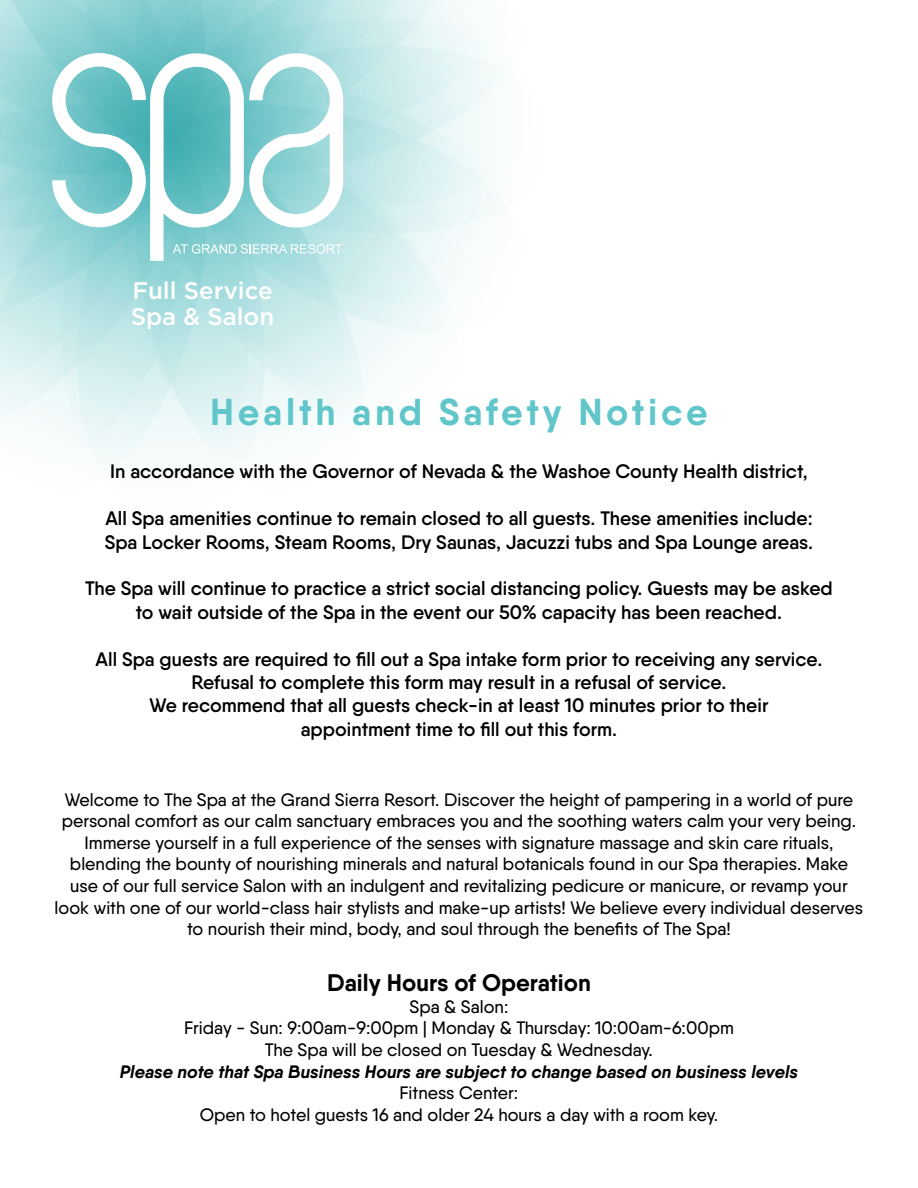
<style>
.page{position:relative;width:918px;height:1188px;background:#fff}
.page>*{position:absolute;margin:0;border:0;box-sizing:border-box;transform-origin:0 0}
.t1{font:700 37.5px "Qanelas Soft";letter-spacing:.1em;color:#60c6c9}
.t2{font:700 24px "Qanelas Soft";color:#000}
.t3{font:500 24px/26.2px "Gotham";color:#fff}
.t4{font:600 19.5px/23.4px "Qanelas Soft";color:#000;text-align:center}
.t5{font:500 18px/21.6px "Qanelas Soft";color:#000;text-align:center}
.t6{font:italic 700 18px "Qanelas Soft";color:#000}
</style>
<div class="page">
<svg style="left:347px;top:332px;width:68px;height:69px"></svg>
<svg style="left:443px;top:0;width:53px;height:78px"></svg>
<svg style="left:443px;top:78px;width:53px;height:225px"></svg>
<svg style="left:189px;top:332px;width:158px;height:127px"></svg>
<svg style="left:0;top:332px;width:189px;height:133px"></svg>
<svg style="left:0;top:0;width:443px;height:332px;background:#abdddf"></svg>
<h2 class="t3" style="left:131px;top:277px;width:145px">Full Service<br>Spa &amp; Salon</h2>
<h1 class="t1" style="left:210px;top:389px;width:499px">Health and Safety Notice</h1>
<p class="t4" style="left:110px;top:460px;width:699px">In accordance with the Governor of Nevada &amp; the Washoe County Health district,</p>
<p class="t4" style="left:105px;top:507px;width:710px;text-align:left">All Spa amenities continue to remain closed to all guests. These amenities include:<br>Spa Locker Rooms, Steam Rooms, Dry Saunas, Jacuzzi tubs and Spa Lounge areas.</p>
<p class="t4" style="left:85px;top:577px;width:749px">The Spa will continue to practice a strict social distancing policy. Guests may be asked to wait outside of the Spa in the event our 50% capacity has been reached.</p>
<p class="t4" style="left:96px;top:647px;width:728px">All Spa guests are required to fill out a Spa intake form prior to receiving any service.<br>Refusal to complete this form may result in a refusal of service.<br>We recommend that all guests check-in at least 10 minutes prior to their appointment time to fill out this form.</p>
<p class="t5" style="left:55px;top:788px;width:810px">Welcome to The Spa at the Grand Sierra Resort. Discover the height of pampering in a world of pure personal comfort as our calm sanctuary embraces you and the soothing waters calm your very being.<br>Immerse yourself in a full experience of the senses with signature massage and skin care rituals, blending the bounty of nourishing minerals and natural botanicals found in our Spa therapies. Make use of our full service Salon with an indulgent and revitalizing pedicure or manicure, or revamp your look with one of our world-class hair stylists and make-up artists! We believe every individual deserves to nourish their mind, body, and soul through the benefits of The Spa!</p>
<h2 class="t2" style="left:327px;top:968px;width:265px">Daily Hours of Operation</h2>
<p class="t5" style="left:184px;top:996px;width:551px">Spa &amp; Salon:<br>Friday - Sun: 9:00am-9:00pm | Monday &amp; Thursday: 10:00am-6:00pm<br>The Spa will be closed on Tuesday &amp; Wednesday.</p>
<p class="t6" style="left:120px;top:1060px;width:680px">Please note that Spa Business Hours are subject to change based on business levels</p>
<p class="t5" style="left:200px;top:1082px;width:520px">Fitness Center:<br>Open to hotel guests 16 and older 24 hours a day with a room key.</p>
</div>
